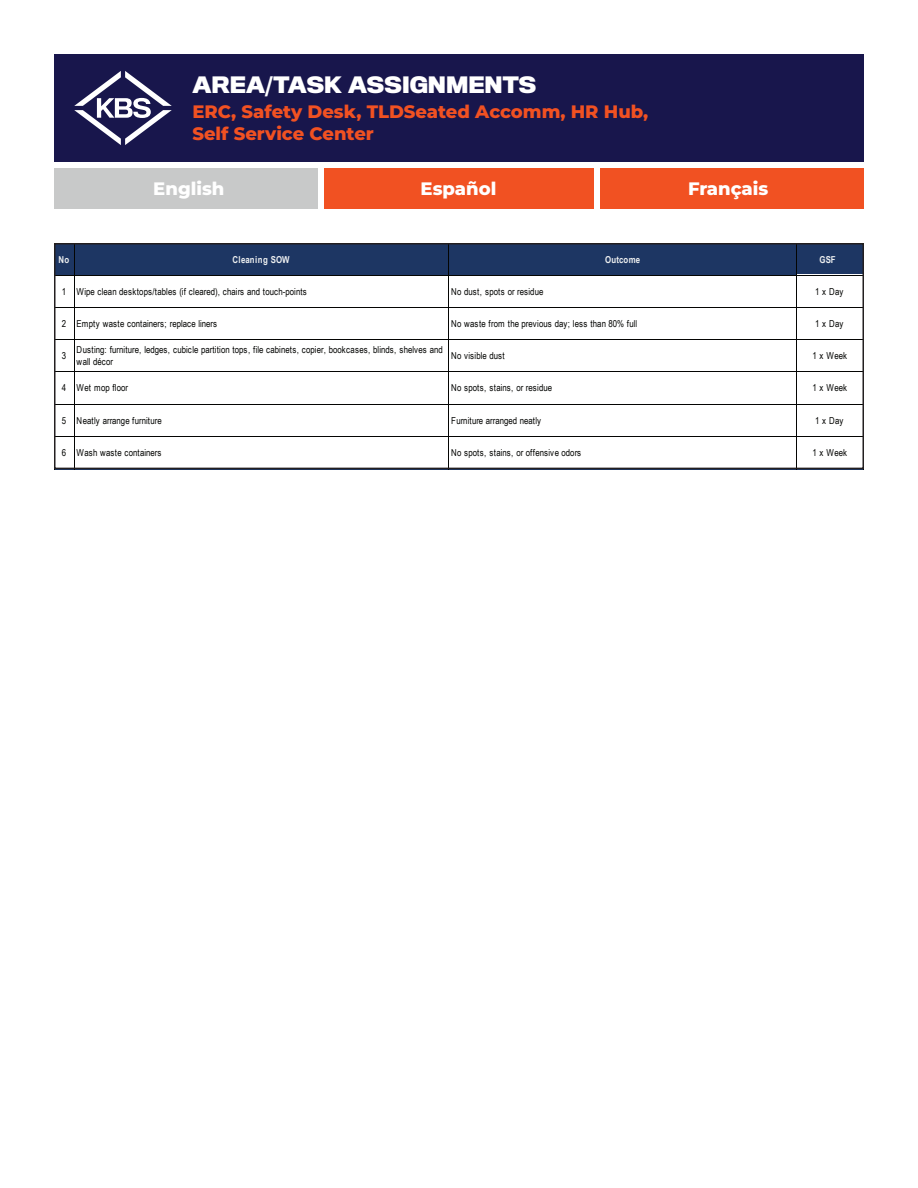
<style>
.page{position:relative;width:918px;height:1188px;background:#fff}
.page>*{position:absolute;margin:0;border:0;box-sizing:border-box;transform-origin:0 0}
.t1{font:700 21px "Titling Gothic FB";color:#fff}
.t2{font:800 18px/21.6px "Montserrat";color:#f15122}
.t3{font:800 18px "Montserrat";color:#fff}
.t4{font:9.6px/12.1px "Arial Narrow";color:#040503}
.t5{font:700 9.6px "Arial Narrow";color:#edeff0}
.t6{font:700 9.6px "Arial Narrow";letter-spacing:.045em;color:#edeff0}
</style>
<div class="page">
<div style="left:54px;top:169px;width:263px;height:40px;background:#c8c9c9"></div>
<div style="left:324px;top:169px;width:270px;height:40px;background:#f15122"></div>
<div style="left:601px;top:169px;width:263px;height:40px;background:#f15122"></div>
<div style="left:54px;top:54px;width:810px;height:108px;background:#18164c"></div>
<svg style="left:74px;top:71px;width:98px;height:74px"></svg>
<div style="left:55px;top:243px;width:809px;height:33px;background:#1d3663"></div>
<hr style="left:74px;top:243px;width:1px;height:226px;background:#040503">
<hr style="left:449px;top:243px;width:1px;height:226px;background:#040503">
<hr style="left:796px;top:243px;width:1px;height:226px;background:#040503">
<hr style="left:55px;top:275px;width:809px;height:1px;background:#040503">
<hr style="left:55px;top:307px;width:809px;height:1px;background:#040503">
<hr style="left:55px;top:339px;width:809px;height:1px;background:#040503">
<hr style="left:55px;top:371px;width:809px;height:1px;background:#040503">
<hr style="left:55px;top:404px;width:809px;height:1px;background:#040503">
<hr style="left:55px;top:436px;width:809px;height:1px;background:#040503">
<div style="left:54px;top:243px;width:810px;height:226px;border:2px solid #231f20"></div>
<h1 class="t1" style="left:192px;top:72px;width:345px">AREA/TASK ASSIGNMENTS</h1>
<h2 class="t2" style="left:192px;top:100px;width:458px">ERC, Safety Desk, TLDSeated Accomm, HR Hub,<br>Self Service Center</h2>
<h2 class="t3" style="left:153px;top:176px;width:73px">English</h2>
<h2 class="t3" style="left:421px;top:176px;width:77px">Español</h2>
<h2 class="t3" style="left:688px;top:176px;width:82px">Français</h2>
<p class="t5" style="left:58px;top:252px;width:12px">No</p>
<p class="t6" style="left:233px;top:252px;width:59px">Cleaning SOW</p>
<p class="t5" style="left:605px;top:252px;width:36px">Outcome</p>
<p class="t5" style="left:820px;top:252px;width:18px">GSF</p>
<p class="t4" style="left:62px;top:285px;width:247px">1 Wipe clean desktops/tables (if cleared), chairs and touch-points</p>
<p class="t4" style="left:451px;top:285px;width:94px">No dust, spots or residue</p>
<p class="t4" style="left:815px;top:285px;width:30px">1 x Day</p>
<p class="t4" style="left:62px;top:317px;width:157px">2 Empty waste containers; replace liners</p>
<p class="t4" style="left:451px;top:317px;width:188px">No waste from the previous day; less than 80% full</p>
<p class="t4" style="left:815px;top:317px;width:30px">1 x Day</p>
<p class="t4" style="left:62px;top:349px;width:6px">3</p>
<p class="t4" style="left:77px;top:343px;width:368px">Dusting: furniture, ledges, cubicle partition tops, file cabinets, copier, bookcases, blinds, shelves and wall décor</p>
<p class="t4" style="left:451px;top:349px;width:55px">No visible dust</p>
<p class="t4" style="left:813px;top:349px;width:36px">1 x Week</p>
<p class="t4" style="left:62px;top:382px;width:68px">4 Wet mop floor</p>
<p class="t4" style="left:451px;top:382px;width:102px">No spots, stains, or residue</p>
<p class="t4" style="left:813px;top:382px;width:36px">1 x Week</p>
<p class="t4" style="left:62px;top:414px;width:102px">5 Neatly arrange furniture</p>
<p class="t4" style="left:451px;top:414px;width:92px">Furniture arranged neatly</p>
<p class="t4" style="left:815px;top:414px;width:30px">1 x Day</p>
<p class="t4" style="left:62px;top:446px;width:101px">6 Wash waste containers</p>
<p class="t4" style="left:451px;top:446px;width:132px">No spots, stains, or offensive odors</p>
<p class="t4" style="left:813px;top:446px;width:36px">1 x Week</p>
</div>
